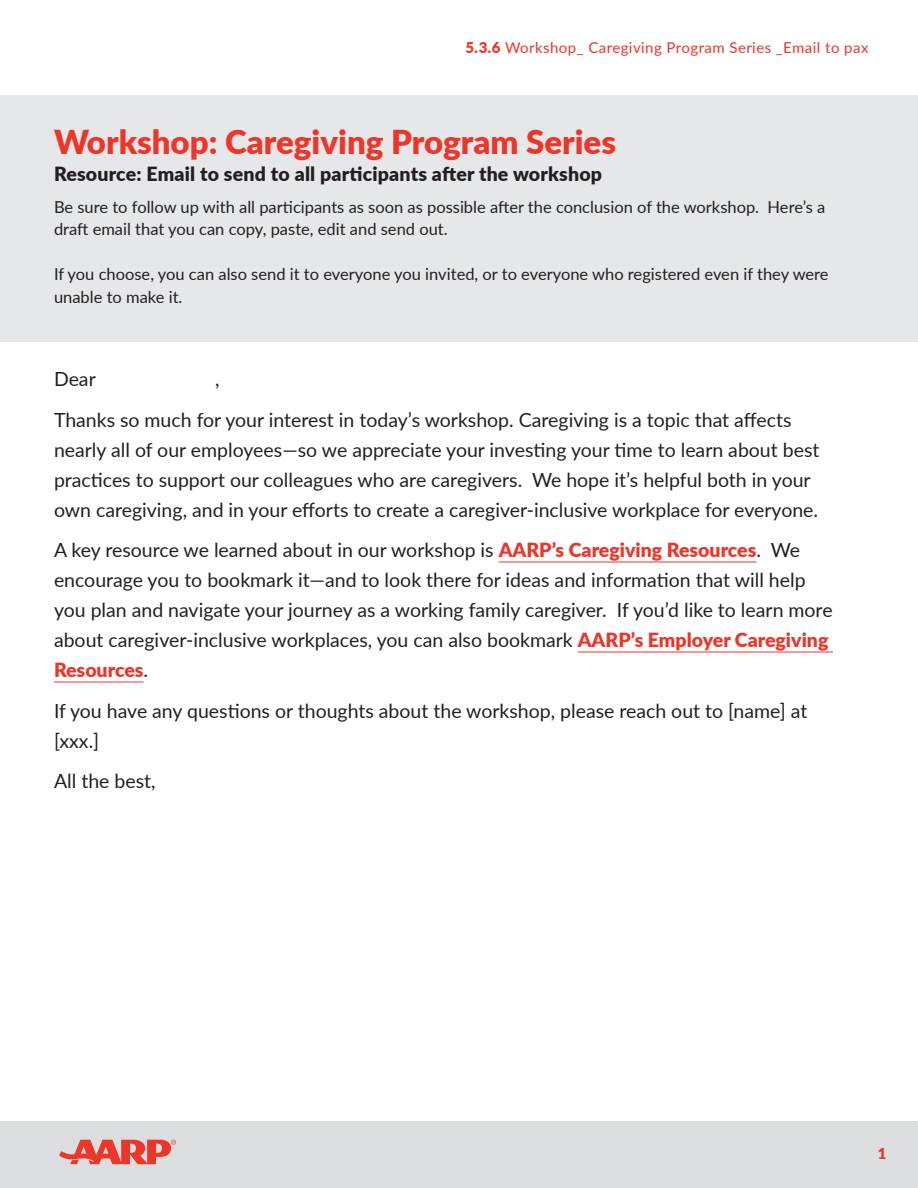
<style>
.page{position:relative;width:918px;height:1188px;background:#fff}
.page>*{position:absolute;margin:0;border:0;box-sizing:border-box;transform-origin:0 0}
.t1{font:900 33px "Lato";color:#ee3529}
.Letter_Body{font:19.5px/30px "Lato";color:#231f20}
.SUBHEAD{font:900 19.5px "Lato";letter-spacing:.01em;color:#231f20}
.BODY_space_after{font:16.5px/22.5px "Lato";color:#231f20}
.Lesson_Title{font:15px "Lato";letter-spacing:.03em;color:#ee3529}
.t2{font:900 15px "Lato";color:#ee3529}
.s1{font-weight:900}
.s2{font-weight:900;color:#ee3529}
</style>
<div class="page">
<div style="left:1px;top:1121px;width:917px;height:67px;background:#dcdddf"></div>
<svg style="left:59px;top:1140px;width:117px;height:24px"></svg>
<div style="left:0;top:95px;width:918px;height:247px;background:#e6e7e9"></div>
<hr style="left:499px;top:562px;width:258px;height:1px;background:#ee3529">
<hr style="left:578px;top:652px;width:255px;height:1px;background:#ee3529">
<hr style="left:54px;top:682px;width:90px;height:1px;background:#ee3529">
<p class="Lesson_Title" style="left:466px;top:37px;width:404px"><span class="s1">5.3.6</span> Workshop_ Caregiving Program Series _Email to pax</p>
<p class="t1" style="left:54px;top:117px;width:564px">Workshop: Caregiving Program Series</p>
<p class="SUBHEAD" style="left:54px;top:159px;width:550px">Resource: Email to send to all participants after the workshop</p>
<p class="BODY_space_after" style="left:54px;top:195px;width:773px">Be sure to follow up with all participants as soon as possible after the conclusion of the workshop. Here’s a draft email that you can copy, paste, edit and send out.</p>
<p class="BODY_space_after" style="left:54px;top:262px;width:776px">If you choose, you can also send it to everyone you invited, or to everyone who registered even if they were unable to make it.</p>
<p class="Letter_Body" style="left:54px;top:364px;width:43px">Dear</p>
<p class="Letter_Body" style="left:215px;top:364px;width:6px">,</p>
<p class="Letter_Body" style="left:54px;top:404px;width:767px">Thanks so much for your interest in today’s workshop. Caregiving is a topic that affects nearly all of our employees—so we appreciate your investing your time to learn about best practices to support our colleagues who are caregivers. We hope it’s helpful both in your own caregiving, and in your efforts to create a caregiver-inclusive workplace for everyone.</p>
<p class="Letter_Body" style="left:54px;top:535px;width:780px">A key resource we learned about in our workshop is <span class="s2">AARP’s Caregiving Resources</span>. We encourage you to bookmark it—and to look there for ideas and information that will help you plan and navigate your journey as a working family caregiver. If you’d like to learn more about caregiver-inclusive workplaces, you can also bookmark <span class="s2">AARP’s Employer Caregiving Resources</span>.</p>
<p class="Letter_Body" style="left:54px;top:695px;width:755px">If you have any questions or thoughts about the workshop, please reach out to [name] at [xxx.]</p>
<p class="Letter_Body" style="left:54px;top:766px;width:103px">All the best,</p>
<p class="t2" style="left:878px;top:1142px;width:10px">1</p>
</div>
